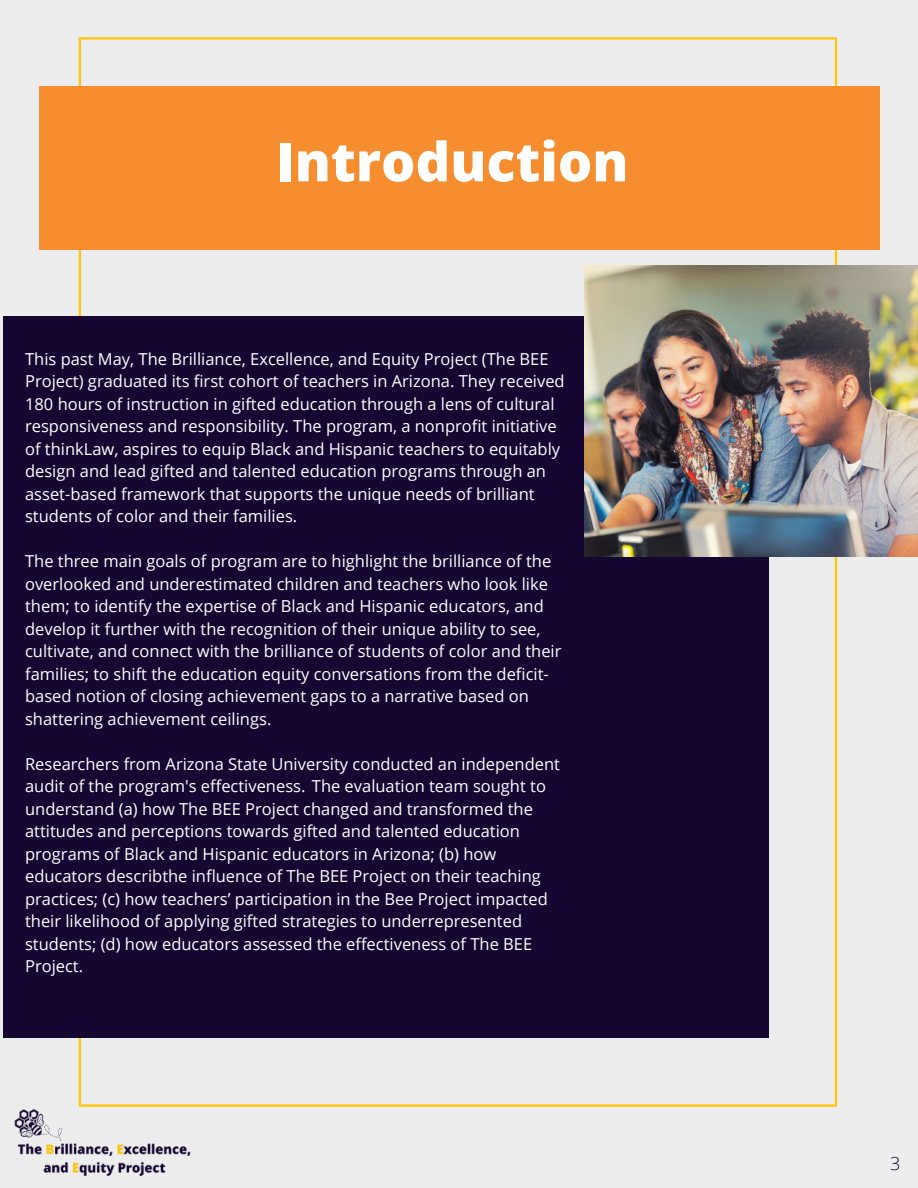
<style>
.page{position:relative;width:918px;height:1188px;background:#ededed}
.page>*{position:absolute;margin:0;border:0;box-sizing:border-box;transform-origin:0 0}
.t1{font:800 54px "Open Sans";color:#fff}
.t2{font:300 18px "Open Sans";color:#160732}
.t3{font:16.5px/22.5px "Open Sans";color:#fff}
</style>
<div class="page">
<hr style="left:835px;top:38px;width:2px;height:1068px;background:#ffc50a">
<hr style="left:79px;top:38px;width:2px;height:1068px;background:#ffc50a">
<div style="left:39px;top:86px;width:840px;height:163px;background:#f68e2f"></div>
<div style="left:4px;top:316px;width:765px;height:721px;background:#160732"></div>
<img style="left:584px;top:266px;width:334px;height:291px">
<hr style="left:81px;top:1104px;width:754px;height:3px;background:#ffc50a">
<hr style="left:79px;top:37px;width:757px;height:3px;background:#ffc50a">
<img style="left:14px;top:1106px;width:191px;height:70px">
<h1 class="t1" style="left:276px;top:121px;width:354px">Introduction</h1>
<p class="t3" style="left:25px;top:347px;width:541px">This past May, The Brilliance, Excellence, and Equity Project (The BEE Project) graduated its first cohort of teachers in Arizona. They received 180 hours of instruction in gifted education through a lens of cultural responsiveness and responsibility. The program, a nonprofit initiative of thinkLaw, aspires to equip Black and Hispanic teachers to equitably design and lead gifted and talented education programs through an asset-based framework that supports the unique needs of brilliant students of color and their families.</p>
<p class="t3" style="left:25px;top:550px;width:538px">The three main goals of program are to highlight the brilliance of the overlooked and underestimated children and teachers who look like them; to identify the expertise of Black and Hispanic educators, and develop it further with the recognition of their unique ability to see, cultivate, and connect with the brilliance of students of color and their families; to shift the education equity conversations from the deficit&shy;based notion of closing achievement gaps to a narrative based on shattering achievement ceilings.</p>
<p class="t3" style="left:25px;top:752px;width:536px">Researchers from Arizona State University conducted an independent audit of the program's effectiveness. The evaluation team sought to understand (a) how The BEE Project changed and transformed the attitudes and perceptions towards gifted and talented education programs of Black and Hispanic educators in Arizona; (b) how educators describthe influence of The BEE Project on their teaching practices; (c) how teachers’ participation in the Bee Project impacted their likelihood of applying gifted strategies to underrepresented students; (d) how educators assessed the effectiveness of The BEE Project.</p>
<p class="t2" style="left:890px;top:1151px;width:12px">3</p>
</div>
